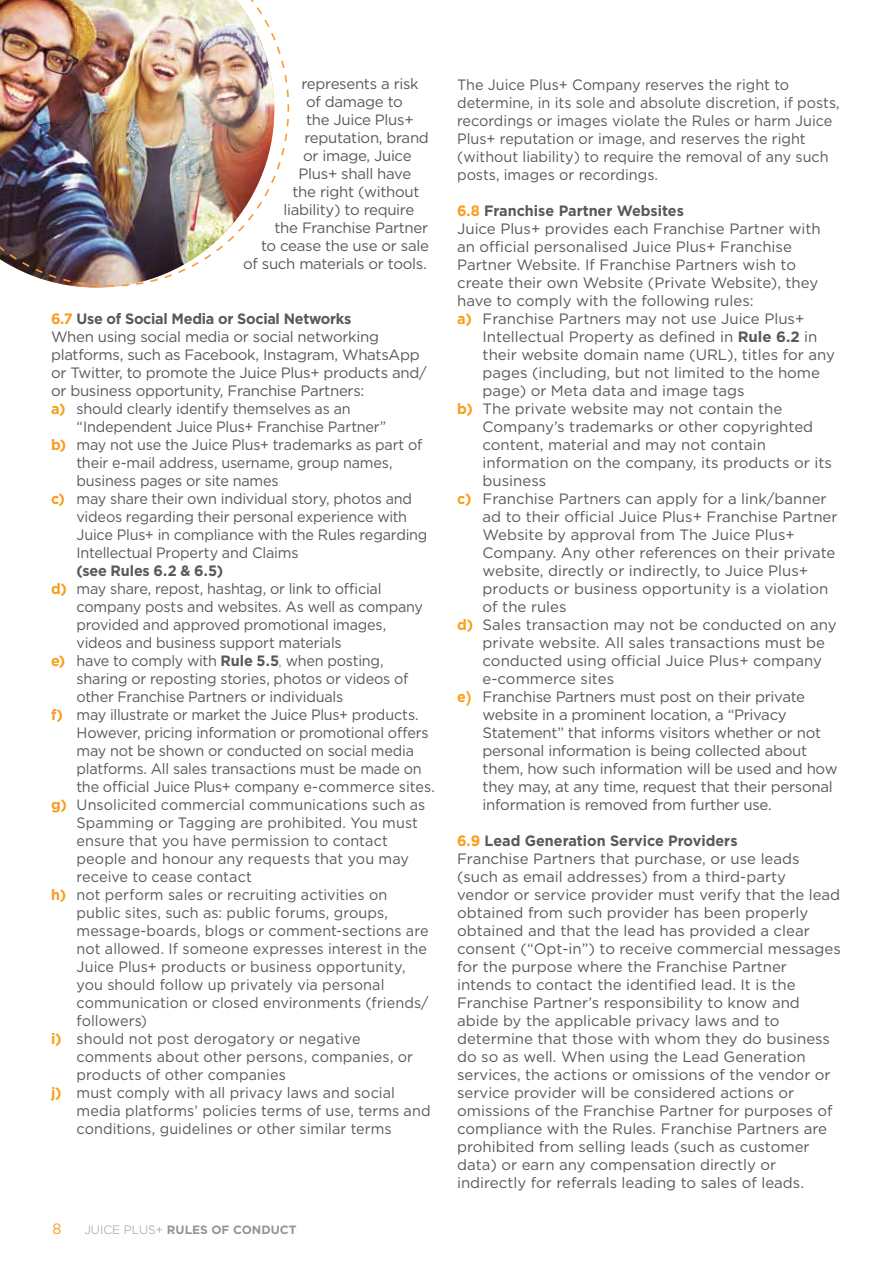
<style>
.page{position:relative;width:893px;height:1263px;background:#fff}
.page>*{position:absolute;margin:0;border:0;box-sizing:border-box;transform-origin:0 0}
.t1{font:15px/18px "Gotham";color:#58595b}
.t2{font:15px/18px "Gotham";color:#58595b;scale:.96 1}
.t3{font:15px "Gotham";letter-spacing:-.02em;color:#58595b}
.t4{font:700 15px "Gotham";letter-spacing:-.02em;color:#58595b;scale:.96 1}
.t5{font:15px "Gotham";letter-spacing:-.02em;color:#58595b;scale:.96 1}
.t6{font:15px "Gotham";color:#f99d1c}
.t7{font:700 12px "Gotham";color:#939598}
.s1{color:#f99d1c}
.s2{font-weight:700;color:#f99d1c}
.s3{font-weight:700}
.s4{font-weight:300}
.s5{font-weight:700;color:#f89a38}
.s6{font-family:"Officina Sans ITC Pro";font-weight:700;color:#f99d1c}
</style>
<div class="page">
<img style="left:0;top:0;width:290px;height:287px">
<p class="t3" style="left:302px;top:74px;width:119px">represents a risk</p>
<p class="t3" style="left:306px;top:92px;width:98px">of damage to</p>
<p class="t3" style="left:306px;top:110px;width:109px">the Juice Plus+</p>
<p class="t3" style="left:305px;top:128px;width:126px">reputation, brand</p>
<p class="t3" style="left:303px;top:146px;width:110px">or image, Juice</p>
<p class="t3" style="left:299px;top:164px;width:114px">Plus+ shall have</p>
<p class="t3" style="left:293px;top:182px;width:129px">the right (without</p>
<p class="t3" style="left:284px;top:200px;width:132px">liability) to require</p>
<p class="t3" style="left:275px;top:218px;width:155px">the Franchise Partner</p>
<p class="t3" style="left:261px;top:236px;width:169px">to cease the use or sale</p>
<p class="t3" style="left:243px;top:254px;width:185px">of such materials or tools.</p>
<p class="t4" style="left:51px;top:309px;width:314px"><span class="s1">6.7</span> Use of Social Media or Social Networks</p>
<p class="t3" style="left:51px;top:327px;width:330px">When using social media or social networking</p>
<p class="t3" style="left:51px;top:345px;width:370px">platforms, such as Facebook, Instagram, WhatsApp</p>
<p class="t3" style="left:51px;top:363px;width:377px">or Twitter, to promote the Juice Plus+ products and/</p>
<p class="t3" style="left:51px;top:381px;width:315px">or business opportunity, Franchise Partners:</p>
<p class="t2" style="left:51px;top:399px;width:314px"><span class="s2">a)</span> should clearly identify themselves as an</p>
<p class="t2" style="left:77px;top:417px;width:324px">“Independent Juice Plus+ Franchise Partner”</p>
<p class="t2" style="left:51px;top:435px;width:388px"><span class="s2">b)</span> may not use the Juice Plus+ trademarks as part of</p>
<p class="t2" style="left:77px;top:453px;width:331px">their e-mail address, username, group names,</p>
<p class="t2" style="left:77px;top:471px;width:212px">business pages or site names</p>
<p class="t2" style="left:51px;top:489px;width:378px"><span class="s2">c)</span> may share their own individual story, photos and</p>
<p class="t2" style="left:77px;top:507px;width:346px">videos regarding their personal experience with</p>
<p class="t2" style="left:77px;top:525px;width:367px">Juice Plus+ in compliance with the Rules regarding</p>
<p class="t2" style="left:77px;top:543px;width:233px">Intellectual Property and Claims</p>
<p class="t4" style="left:77px;top:561px;width:154px">(see Rules 6.2 &amp; 6.5)</p>
<p class="t2" style="left:51px;top:579px;width:346px"><span class="s2">d)</span> may share, repost, hashtag, or link to official</p>
<p class="t2" style="left:77px;top:597px;width:362px">company posts and websites. As well as company</p>
<p class="t2" style="left:77px;top:615px;width:324px">provided and approved promotional images,</p>
<p class="t2" style="left:77px;top:633px;width:278px">videos and business support materials</p>
<p class="t5" style="left:51px;top:651px;width:348px"><span class="s2">e)</span> have to comply with <span class="s3">Rule 5.5</span><span class="s4">,</span> when posting,</p>
<p class="t2" style="left:77px;top:669px;width:347px">sharing or reposting stories, photos or videos of</p>
<p class="t2" style="left:77px;top:687px;width:279px">other Franchise Partners or individuals</p>
<p class="t2" style="left:51px;top:705px;width:385px"><span class="s5">f</span><span class="s2">)</span> may illustrate or market the Juice Plus+ products.</p>
<p class="t2" style="left:77px;top:723px;width:368px">However, pricing information or promotional offers</p>
<p class="t2" style="left:77px;top:741px;width:353px">may not be shown or conducted on social media</p>
<p class="t2" style="left:77px;top:759px;width:361px">platforms. All sales transactions must be made on</p>
<p class="t2" style="left:77px;top:777px;width:375px">the official Juice Plus+ company e-commerce sites.</p>
<p class="t2" style="left:51px;top:795px;width:392px"><span class="s2">g)</span> Unsolicited commercial communications such as</p>
<p class="t2" style="left:77px;top:813px;width:357px">Spamming or Tagging are prohibited. You must</p>
<p class="t2" style="left:77px;top:831px;width:326px">ensure that you have permission to contact</p>
<p class="t2" style="left:77px;top:849px;width:348px">people and honour any requests that you may</p>
<p class="t2" style="left:77px;top:867px;width:184px">receive to cease contact</p>
<p class="t2" style="left:51px;top:885px;width:352px"><span class="s2">h)</span> not perform sales or recruiting activities on</p>
<p class="t2" style="left:77px;top:903px;width:326px">public sites, such as: public forums, groups,</p>
<p class="t2" style="left:77px;top:921px;width:368px">message-boards, blogs or comment-sections are</p>
<p class="t2" style="left:77px;top:939px;width:367px">not allowed. If someone expresses interest in the</p>
<p class="t2" style="left:77px;top:957px;width:344px">Juice Plus+ products or business opportunity,</p>
<p class="t2" style="left:77px;top:975px;width:322px">you should follow up privately via personal</p>
<p class="t2" style="left:77px;top:993px;width:368px">communication or closed environments (friends/</p>
<p class="t2" style="left:77px;top:1011px;width:75px">followers)</p>
<p class="t2" style="left:51px;top:1029px;width:324px"><span class="s2">i)</span> should not post derogatory or negative</p>
<p class="t2" style="left:77px;top:1047px;width:352px">comments about other persons, companies, or</p>
<p class="t2" style="left:77px;top:1065px;width:220px">products of other companies</p>
<p class="t2" style="left:51px;top:1083px;width:360px"><span class="s2">j)</span> must comply with all privacy laws and social</p>
<p class="t2" style="left:77px;top:1101px;width:370px">media platforms’ policies terms of use, terms and</p>
<p class="t2" style="left:77px;top:1119px;width:330px">conditions, guidelines or other similar terms</p>
<p class="t6" style="left:52px;top:1219px;width:10px">8</p>
<p class="t7" style="left:84px;top:1222px;width:214px"><span class="s4">JUICE PLUS+</span> RULES OF CONDUCT</p>
<p class="t2" style="left:457px;top:75px;width:400px">The Juice Plus+ Company reserves the right to determine, in its sole and absolute discretion, if posts, recordings or images violate the Rules or harm Juice Plus+ reputation or image, and reserves the right (without liability) to require the removal of any such posts, images or recordings.</p>
<p class="t1" style="left:457px;top:201px;width:365px"><span class="s2">6.8</span> <span class="s3">Franchise Partner Websites<br></span>Juice Plus+ provides each Franchise Partner with an official personalised Juice Plus+ Franchise Partner Website. If Franchise Partners wish to create their own Website (Private Website), they have to comply with the following rules:<br><span class="s2">a)</span> Franchise Partners may not use Juice Plus+</p>
<p class="t1" style="left:483px;top:327px;width:336px">Intellectual Property as defined in <span class="s3">Rule 6.2</span> in</p>
<p class="t1" style="left:483px;top:345px;width:354px">their website domain name (URL), titles for any</p>
<p class="t1" style="left:483px;top:363px;width:339px">pages (including, but not limited to the home</p>
<p class="t1" style="left:483px;top:381px;width:264px">page) or Meta data and image tags</p>
<p class="t1" style="left:457px;top:399px;width:327px"><span class="s2">b)</span> The private website may not contain the</p>
<p class="t1" style="left:483px;top:417px;width:332px">Company’s trademarks or other copyrighted</p>
<p class="t1" style="left:483px;top:435px;width:285px">content, material and may not contain</p>
<p class="t1" style="left:483px;top:453px;width:351px">information on the company, its products or its</p>
<p class="t1" style="left:483px;top:471px;width:65px">business</p>
<p class="t1" style="left:457px;top:489px;width:371px"><span class="s2">c)</span> Franchise Partners can apply for a link/banner</p>
<p class="t1" style="left:483px;top:507px;width:356px">ad to their official Juice Plus+ Franchise Partner</p>
<p class="t1" style="left:483px;top:525px;width:314px">Website by approval from The Juice Plus+</p>
<p class="t1" style="left:483px;top:543px;width:354px">Company. Any other references on their private</p>
<p class="t1" style="left:483px;top:561px;width:327px">website, directly or indirectly, to Juice Plus+</p>
<p class="t1" style="left:483px;top:579px;width:347px">products or business opportunity is a violation</p>
<p class="t1" style="left:483px;top:597px;width:85px">of the rules</p>
<p class="t1" style="left:457px;top:615px;width:381px"><span class="s2">d)</span> Sales transaction may not be conducted on any</p>
<p class="t1" style="left:483px;top:633px;width:344px">private website. All sales transactions must be</p>
<p class="t1" style="left:483px;top:651px;width:341px">conducted using official Juice Plus+ company</p>
<p class="t1" style="left:483px;top:669px;width:133px">e-commerce sites</p>
<p class="t3" style="left:457px;top:687px;width:349px"><span class="s2">e</span><span class="s6">)</span> Franchise Partners must post on their private</p>
<p class="t3" style="left:483px;top:705px;width:306px">website in a prominent location, a “Privacy</p>
<p class="t3" style="left:483px;top:723px;width:340px">Statement” that informs visitors whether or not</p>
<p class="t3" style="left:483px;top:741px;width:326px">personal information is being collected about</p>
<p class="t3" style="left:483px;top:759px;width:356px">them, how such information will be used and how</p>
<p class="t3" style="left:483px;top:777px;width:351px">they may, at any time, request that their personal</p>
<p class="t3" style="left:483px;top:795px;width:291px">information is removed from further use.</p>
<p class="t1" style="left:457px;top:831px;width:385px"><span class="s2">6.9</span> <span class="s3">Lead Generation Service Providers<br></span>Franchise Partners that purchase, or use leads (such as email addresses) from a third-party vendor or service provider must verify that the lead obtained from such provider has been properly obtained and that the lead has provided a clear consent (“Opt-in”) to receive commercial messages for the purpose where the Franchise Partner intends to contact the identified lead. It is the Franchise Partner’s responsibility to know and abide by the applicable privacy laws and to determine that those with whom they do business do so as well. When using the Lead Generation services, the actions or omissions of the vendor or service provider will be considered actions or omissions of the Franchise Partner for purposes of compliance with the Rules. Franchise Partners are prohibited from selling leads (such as customer data) or earn any compensation directly or indirectly for referrals leading to sales of leads.</p>
</div>
